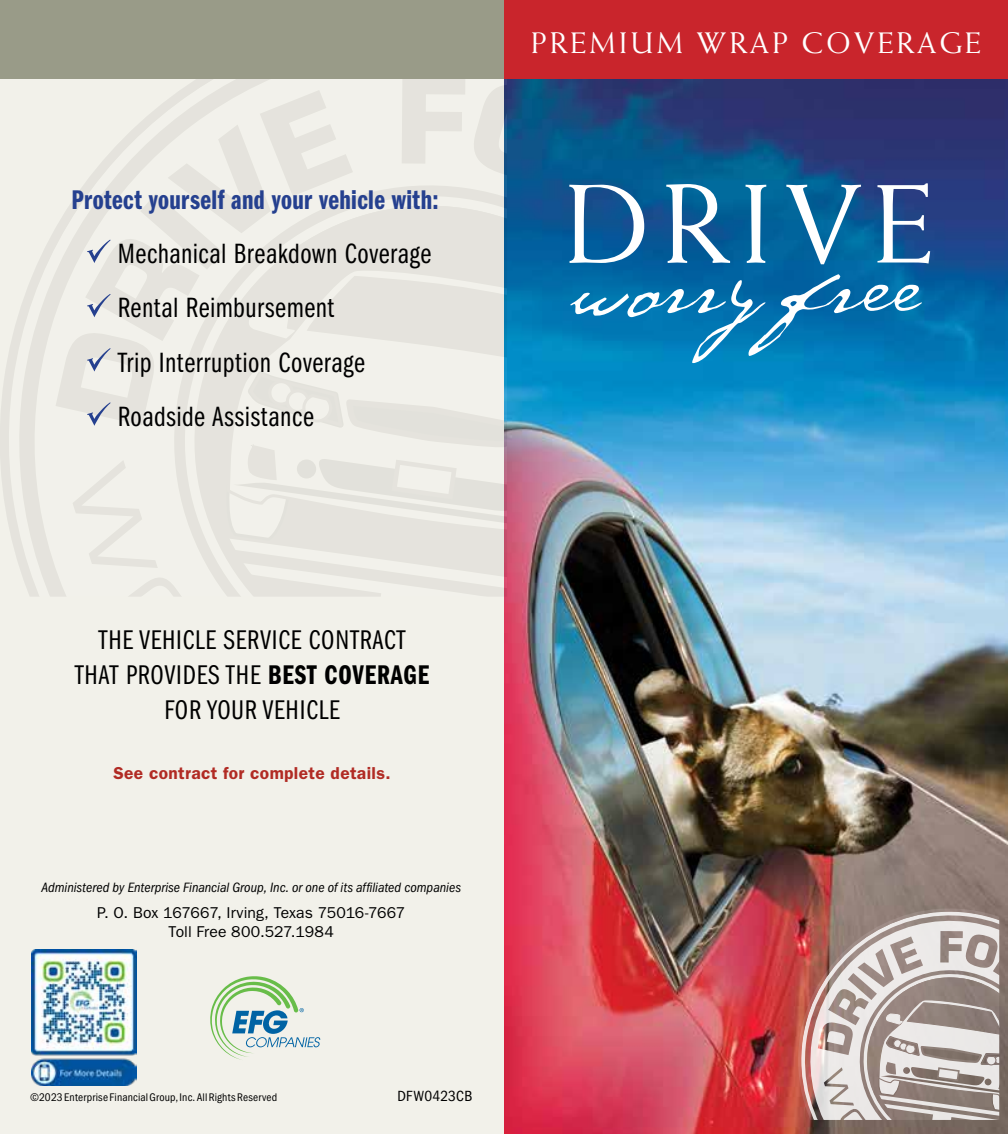
<style>
.page{position:relative;width:1008px;height:1134px;background:#fff}
.page>*{position:absolute;margin:0;border:0;box-sizing:border-box;transform-origin:0 0}
.t1{font:29.75px "Weiss Std";letter-spacing:.1em;color:#fff}
.t2{font:28.88px/54.2px "ITC Franklin Gothic Std Bk Cp";letter-spacing:.02em;color:#000}
.t3{font:28px/35px "ITC Franklin Gothic Std Bk Cp";letter-spacing:.03em;color:#000;text-align:center}
.t4{font:28px "ITC Franklin Gothic Std Dm Cp";letter-spacing:.015em;color:#25408f}
.t5{font:600 17.32px "ITC Franklin Gothic Std";letter-spacing:.02em;color:#b12b24}
.t6{font:15.75px/19.1px "ITC Franklin Gothic Std";color:#000;text-align:center}
.t7{font:condensed 15.22px "ITC Franklin Gothic Std";letter-spacing:.015em;color:#000}
.t8{font:italic condensed 14px "ITC Franklin Gothic Std";color:#000}
.t9{font:condensed 11.38px "ITC Franklin Gothic Std";letter-spacing:.015em;color:#000}
.s1{font-family:"ITC Franklin Gothic Std Dm Cp"}
</style>
<div class="page">
<div style="left:0;top:597px;width:504px;height:537px;background:#f2f1ea"></div>
<svg style="left:210px;top:976px;width:110px;height:84px;background:#c7dbce"></svg>
<img style="left:504px;top:79px;width:504px;height:1055px">
<svg style="left:790px;top:901px;width:209px;height:219px;background:#a85b54"></svg>
<svg style="left:795px;top:906px;width:205px;height:214px;background:#bca6a1"></svg>
<svg style="left:569px;top:185px;width:75px;height:78px"></svg>
<svg style="left:666px;top:184px;width:64px;height:79px"></svg>
<svg style="left:746px;top:185px;width:20px;height:78px"></svg>
<svg style="left:786px;top:185px;width:75px;height:79px"></svg>
<svg style="left:877px;top:183px;width:53px;height:81px"></svg>
<svg style="left:570px;top:274px;width:352px;height:89px;background:#1e84b9"></svg>
<svg style="left:0;top:79px;width:56px;height:518px;background:#eeede6"></svg>
<svg style="left:56px;top:79px;width:451px;height:518px;background:#eae9e3"></svg>
<div style="left:0;top:0;width:504px;height:79px;background:#999b88"></div>
<div style="left:504px;top:0;width:504px;height:79px;background:#c9252c"></div>
<img style="left:32px;top:949px;width:104px;height:136px">
<p class="t4" style="left:71px;top:184px;width:369px">Protect yourself and your vehicle with:</p>
<p class="t2" style="left:118px;top:227px;width:315px">Mechanical Breakdown Coverage<br>Rental Reimbursement<br>Trip Interruption Coverage<br>Roadside Assistance</p>
<p class="t1" style="left:531px;top:25px;width:452px">PREMIUM WRAP COVERAGE</p>
<p class="t3" style="left:75px;top:622px;width:356px">THE VEHICLE SERVICE CONTRACT<br>THAT PROVIDES THE <span class="s1">BEST COVERAGE<br></span>FOR YOUR VEHICLE</p>
<p class="t5" style="left:113px;top:763px;width:279px">See contract for complete details.</p>
<p class="t8" style="left:41px;top:879px;width:421px">Administered by Enterprise Financial Group, Inc. or one of its affiliated companies</p>
<p class="t6" style="left:97px;top:903px;width:310px">P. O. Box 167667, Irving, Texas 75016-7667<br>Toll Free 800.527.1984</p>
<p class="t9" style="left:30px;top:1091px;width:249px">©2023 Enterprise Financial Group, Inc. All Rights Reserved</p>
<p class="t7" style="left:397px;top:1087px;width:77px">DFW0423CB</p>
</div>
